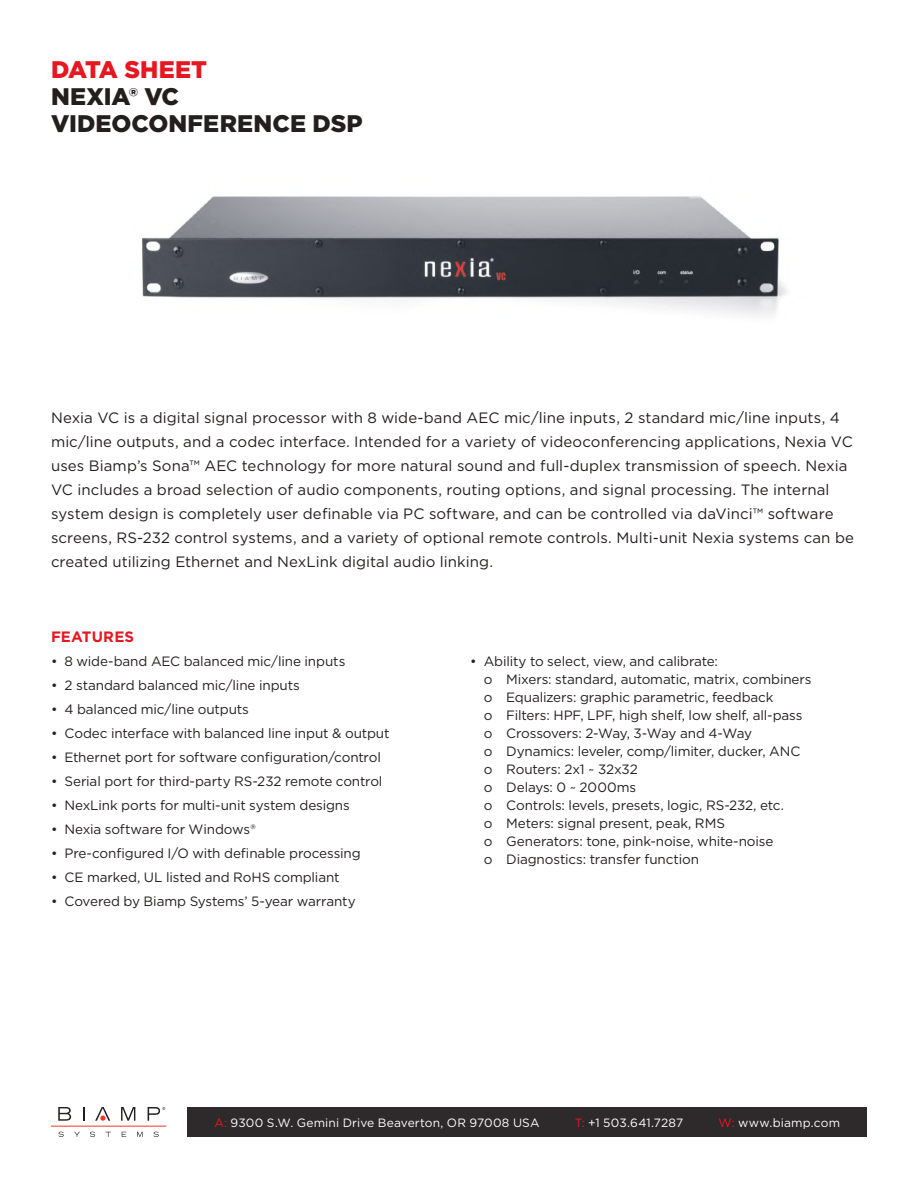
<style>
.page{position:relative;width:918px;height:1188px;background:#fff}
.page>*{position:absolute;margin:0;border:0;box-sizing:border-box;transform-origin:0 0}
.t1{font:900 24px/27px "Gotham";color:#241f1f}
.t2{font:900 24px "Gotham";color:#e71722}
.t3{font:15px/24px "Gotham";letter-spacing:.005em;color:#241f1f}
.t4{font:700 15px "Gotham";letter-spacing:.01em;color:#e71722}
.t5{font:13.5px/18px "Gotham";letter-spacing:-.01em;color:#241f1f}
.t6{font:12px "Gotham";letter-spacing:.015em;color:#fff}
.s1{color:#e71722}
</style>
<div class="page">
<div style="left:188px;top:1107px;width:679px;height:30px;background:#2e292a"></div>
<svg style="left:58px;top:1132px;width:6px;height:5px"></svg>
<svg style="left:74px;top:1132px;width:6px;height:5px"></svg>
<svg style="left:90px;top:1132px;width:5px;height:5px"></svg>
<svg style="left:105px;top:1132px;width:6px;height:5px"></svg>
<svg style="left:122px;top:1132px;width:4px;height:5px"></svg>
<svg style="left:137px;top:1132px;width:6px;height:5px"></svg>
<svg style="left:153px;top:1132px;width:6px;height:5px"></svg>
<hr style="left:51px;top:1126px;width:115px;height:1px;background:#f13523">
<svg style="left:58px;top:1107px;width:13px;height:14px"></svg>
<svg style="left:83px;top:1107px;width:1px;height:14px"></svg>
<svg style="left:121px;top:1107px;width:14px;height:14px"></svg>
<svg style="left:95px;top:1107px;width:15px;height:14px"></svg>
<svg style="left:148px;top:1107px;width:17px;height:14px"></svg>
<img style="left:142px;top:196px;width:645px;height:120px">
<h1 class="t2" style="left:51px;top:53px;width:158px">DATA SHEET</h1>
<h1 class="t1" style="left:51px;top:83px;width:313px">NEXIA® VC<br>VIDEOCONFERENCE DSP</h1>
<p class="t3" style="left:51px;top:405px;width:805px">Nexia VC is a digital signal processor with 8 wide-band AEC mic/line inputs, 2 standard mic/line inputs, 4 mic/line outputs, and a codec interface. Intended for a variety of videoconferencing applications, Nexia VC uses Biamp’s Sona™ AEC technology for more natural sound and full-duplex transmission of speech. Nexia VC includes a broad selection of audio components, routing options, and signal processing. The internal system design is completely user definable via PC software, and can be controlled via daVinci™ software screens, RS-232 control systems, and a variety of optional remote controls. Multi-unit Nexia systems can be created utilizing Ethernet and NexLink digital audio linking.</p>
<p class="t4" style="left:51px;top:627px;width:85px">FEATURES</p>
<p class="t5" style="left:51px;top:652px;width:296px">• 8 wide-band AEC balanced mic/line inputs</p>
<p class="t5" style="left:51px;top:676px;width:250px">• 2 standard balanced mic/line inputs</p>
<p class="t5" style="left:51px;top:700px;width:200px">• 4 balanced mic/line outputs</p>
<p class="t5" style="left:51px;top:724px;width:340px">• Codec interface with balanced line input &amp; output</p>
<p class="t5" style="left:51px;top:748px;width:331px">• Ethernet port for software configuration/control</p>
<p class="t5" style="left:51px;top:772px;width:333px">• Serial port for third-party RS-232 remote control</p>
<p class="t5" style="left:51px;top:796px;width:300px">• NexLink ports for multi-unit system designs</p>
<p class="t5" style="left:51px;top:820px;width:206px">• Nexia software for Windows®</p>
<p class="t5" style="left:51px;top:844px;width:311px">• Pre-configured I/O with definable processing</p>
<p class="t5" style="left:51px;top:868px;width:290px">• CE marked, UL listed and RoHS compliant</p>
<p class="t5" style="left:51px;top:892px;width:306px">• Covered by Biamp Systems’ 5-year warranty</p>
<p class="t5" style="left:484px;top:652px;width:329px;text-indent:-14px">• Ability to select, view, and calibrate:<br>o Mixers: standard, automatic, matrix, combiners o Equalizers: graphic parametric, feedback<br>o Filters: HPF, LPF, high shelf, low shelf, all-pass o Crossovers: 2-Way, 3-Way and 4-Way<br>o Dynamics: leveler, comp/limiter, ducker, ANC o Routers: 2x1 ~ 32x32<br>o Delays: 0 ~ 2000ms<br>o Controls: levels, presets, logic, RS-232, etc.<br>o Meters: signal present, peak, RMS<br>o Generators: tone, pink-noise, white-noise<br>o Diagnostics: transfer function</p>
<p class="t6" style="left:214px;top:1115px;width:327px"><span class="s1">A:</span> 9300 S.W. Gemini Drive Beaverton, OR 97008 USA</p>
<p class="t6" style="left:575px;top:1115px;width:110px"><span class="s1">T:</span> +1 503.641.7287</p>
<p class="t6" style="left:719px;top:1115px;width:123px"><span class="s1">W:</span> www.biamp.com</p>
</div>
